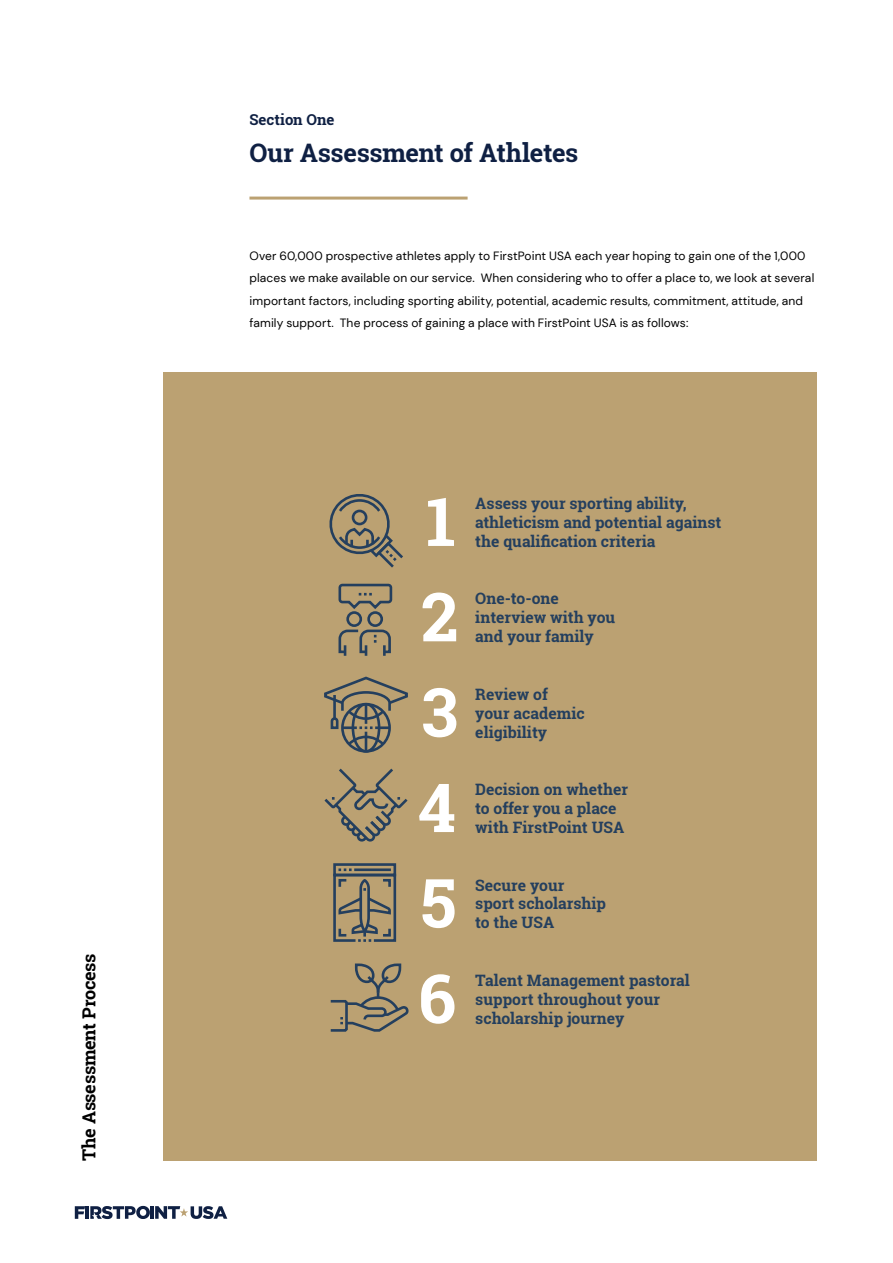
<style>
.page{position:relative;width:893px;height:1263px;background:#fff}
.page>*{position:absolute;margin:0;border:0;box-sizing:border-box;transform-origin:0 0}
.t1{font:700 67.65px "Roboto Slab";color:#fff}
.t2{font:700 25.5px "Roboto Slab";letter-spacing:-.015em;color:#0f2043}
.t3{font:700 18px "Roboto Slab";letter-spacing:-.02em;color:#000}
.t4{font:700 15.75px/18.9px "Roboto Slab";color:#243f5e}
.t5{font:700 15px "Roboto Slab";color:#0f2043}
.t6{font:12px/22.5px "DM Sans";letter-spacing:.01em;color:#000}
</style>
<div class="page">
<svg style="left:75px;top:1206px;width:152px;height:13px"></svg>
<hr style="left:249px;top:197px;width:219px;height:3px;background:#bba172">
<div style="left:163px;top:372px;width:653px;height:789px;background:#bba172"></div>
<svg style="left:329px;top:494px;width:74px;height:74px"></svg>
<div style="left:367px;top:611px;width:16px;height:16px;border:3px solid #243f5e;border-radius:50%"></div>
<div style="left:346px;top:611px;width:16px;height:16px;border:3px solid #243f5e;border-radius:50%"></div>
<svg style="left:338px;top:629px;width:53px;height:27px"></svg>
<svg style="left:338px;top:583px;width:55px;height:26px"></svg>
<div style="left:352px;top:703px;width:28px;height:50px;border:3px solid #243f5e;border-radius:50%"></div>
<svg style="left:324px;top:676px;width:84px;height:75px"></svg>
<svg style="left:324px;top:768px;width:84px;height:74px"></svg>
<div style="left:333px;top:863px;width:63px;height:13px;border:3px solid #243f5e"></div>
<svg style="left:333px;top:868px;width:64px;height:74px"></svg>
<svg style="left:330px;top:963px;width:79px;height:69px"></svg>
<h3 class="t3" style="left:77px;top:1161px;width:209px;rotate:-90deg">The Assessment Process</h3>
<p class="t5" style="left:249px;top:109px;width:86px">Section One</p>
<h2 class="t2" style="left:249px;top:135px;width:330px">Our Assessment of Athletes</h2>
<p class="t6" style="left:249px;top:244px;width:566px">Over 60,000 prospective athletes apply to FirstPoint USA each year hoping to gain one of the 1,000 places we make available on our service. When considering who to offer a place to, we look at several important factors, including sporting ability, potential, academic results, commitment, attitude, and family support. The process of gaining a place with FirstPoint USA is as follows:</p>
<h1 class="t1" style="left:426px;top:475px;width:31px">1</h1>
<h1 class="t1" style="left:421px;top:570px;width:39px">2</h1>
<h1 class="t1" style="left:421px;top:666px;width:38px">3</h1>
<h1 class="t1" style="left:418px;top:761px;width:40px">4</h1>
<h1 class="t1" style="left:420px;top:856px;width:38px">5</h1>
<h1 class="t1" style="left:418px;top:952px;width:39px">6</h1>
<h3 class="t4" style="left:475px;top:494px;width:247px">Assess your sporting ability, athleticism and potential against</h3>
<h3 class="t4" style="left:475px;top:531px;width:182px">the qualification criteria</h3>
<h3 class="t4" style="left:475px;top:589px;width:142px">One-to-one interview with you</h3>
<h3 class="t4" style="left:475px;top:627px;width:120px">and your family</h3>
<h3 class="t4" style="left:475px;top:684px;width:111px">Review of your academic</h3>
<h3 class="t4" style="left:475px;top:722px;width:73px">eligibility</h3>
<h3 class="t4" style="left:475px;top:780px;width:154px">Decision on whether to offer you a place</h3>
<h3 class="t4" style="left:475px;top:818px;width:151px">with FirstPoint USA</h3>
<h3 class="t4" style="left:475px;top:875px;width:132px">Secure your sport scholarship</h3>
<h3 class="t4" style="left:475px;top:913px;width:80px">to the USA</h3>
<h3 class="t4" style="left:475px;top:971px;width:216px">Talent Management pastoral support throughout your</h3>
<h3 class="t4" style="left:475px;top:1008px;width:151px">scholarship journey</h3>
</div>
